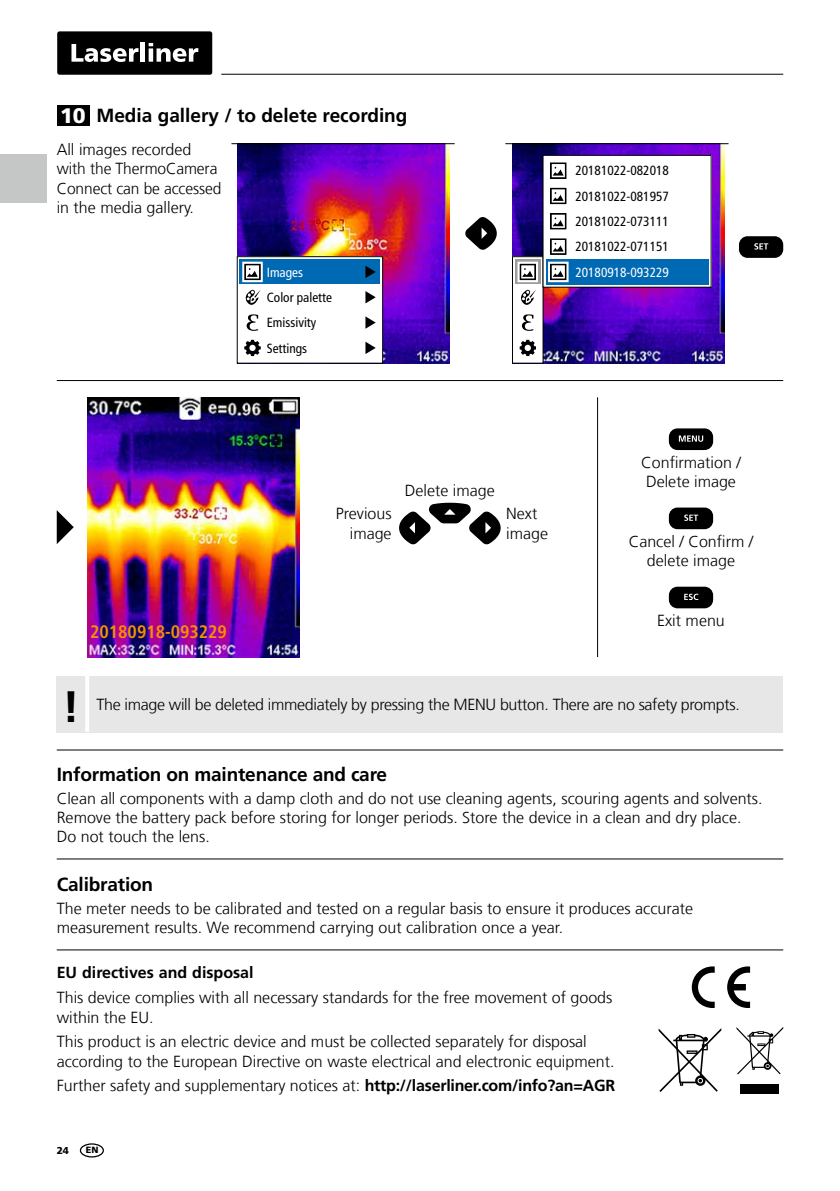
<style>
.page{position:relative;width:840px;height:1191px;background:#fff}
.page>*{position:absolute;margin:0;border:0;box-sizing:border-box;transform-origin:0 0}
.t1{font:700 44px "Frutiger LT Com";color:#000}
.t2{font:900 21px "Frutiger LT Com";color:#fff}
.t3{font:700 19px "Frutiger LT Com";letter-spacing:-.01em;color:#000}
.t4{font:700 condensed 18px "Frutiger LT Com";color:#f39100}
.t5{font:300 16px/19.2px "Frutiger LT Com";color:#000}
.t6{font:300 16px "Frutiger LT Com";letter-spacing:-.02em;color:#000}
.t7{font:700 16px "Frutiger LT Com";color:#000}
.t8{font:condensed 13.2px/25.4px "Frutiger LT Com";color:#000;text-align:justify}
.t9{font:condensed 13.2px "Frutiger LT Com";color:#fff}
.t10{font:900 10px "Frutiger LT Com";color:#000}
.t11{font:900 9px "Frutiger LT Com";color:#000}
.s1{font-weight:700}
</style>
<div class="page">
<div style="left:0;top:154px;width:46px;height:48px;background:#c5c6c6"></div>
<hr style="left:221px;top:74px;width:561px;height:1px;background:#000">
<div style="left:57px;top:31px;width:155px;height:44px;background:#000;border-radius:2px"></div>
<svg style="left:71px;top:44px;width:67px;height:18px"></svg>
<hr style="left:141px;top:43px;width:4px;height:19px;background:#fff">
<svg style="left:148px;top:43px;width:50px;height:19px"></svg>
<hr style="left:57px;top:749px;width:725px;height:1px;background:#000">
<svg style="left:57px;top:510px;width:17px;height:34px"></svg>
<hr style="left:57px;top:380px;width:725px;height:1px;background:#000">
<hr style="left:597px;top:397px;width:1px;height:260px;background:#000">
<img style="left:88px;top:397px;width:212px;height:260px">
<svg style="left:399px;top:503px;width:101px;height:42px"></svg>
<div style="left:433px;top:528px;width:33px;height:28px;background:#fff"></div>
<div style="left:426px;top:537px;width:47px;height:19px;background:#fff"></div>
<div style="left:668px;top:507px;width:44px;height:22px;background:#000;border-radius:9px"></div>
<svg style="left:684px;top:514px;width:13px;height:7px"></svg>
<div style="left:668px;top:586px;width:44px;height:22px;background:#000;border-radius:9px"></div>
<svg style="left:684px;top:593px;width:14px;height:7px"></svg>
<div style="left:668px;top:428px;width:44px;height:22px;background:#000;border-radius:9px"></div>
<svg style="left:678px;top:435px;width:24px;height:7px"></svg>
<div style="left:57px;top:105px;width:33px;height:20px;background:#000"></div>
<hr style="left:57px;top:858px;width:725px;height:1px;background:#000">
<hr style="left:57px;top:949px;width:725px;height:1px;background:#000">
<img style="left:237px;top:144px;width:212px;height:219px">
<div style="left:237px;top:257px;width:145px;height:106px;background:#fff"></div>
<div style="left:240px;top:259px;width:140px;height:25px;background:#0069b4"></div>
<svg style="left:242px;top:261px;width:21px;height:96px"></svg>
<svg style="left:365px;top:266px;width:10px;height:12px"></svg>
<svg style="left:365px;top:291px;width:10px;height:12px"></svg>
<svg style="left:365px;top:316px;width:10px;height:13px"></svg>
<svg style="left:365px;top:342px;width:10px;height:12px"></svg>
<svg style="left:465px;top:217px;width:31px;height:33px"></svg>
<img style="left:512px;top:144px;width:211px;height:219px">
<div style="left:512px;top:257px;width:30px;height:106px;background:#fff"></div>
<div style="left:512px;top:256px;width:31px;height:107px;border:1px solid #000"></div>
<div style="left:515px;top:259px;width:25px;height:25px;background:#9c9d9d"></div>
<svg style="left:517px;top:261px;width:21px;height:96px"></svg>
<div style="left:542px;top:155px;width:168px;height:132px;background:linear-gradient(to right,#fff,#fff)"></div>
<div style="left:542px;top:155px;width:168px;height:132px;border:1px solid #000"></div>
<div style="left:545px;top:158px;width:163px;height:25px;background:#fff"></div>
<div style="left:545px;top:183px;width:163px;height:26px;background:#fff"></div>
<div style="left:545px;top:209px;width:163px;height:25px;background:#fff"></div>
<div style="left:545px;top:234px;width:163px;height:25px;background:#fff"></div>
<div style="left:545px;top:259px;width:163px;height:25px;background:#0069b4"></div>
<svg style="left:548px;top:162px;width:21px;height:121px"></svg>
<div style="left:738px;top:236px;width:44px;height:22px;background:#000;border-radius:9px"></div>
<svg style="left:754px;top:243px;width:13px;height:6px"></svg>
<hr style="left:231px;top:143px;width:223px;height:1px;background:#000">
<hr style="left:505px;top:143px;width:223px;height:1px;background:#000">
<svg style="left:727px;top:966px;width:22px;height:42px"></svg>
<svg style="left:691px;top:966px;width:23px;height:42px"></svg>
<div style="left:739px;top:1083px;width:39px;height:10px;background:#000"></div>
<svg style="left:736px;top:1027px;width:46px;height:47px"></svg>
<svg style="left:658px;top:1028px;width:63px;height:64px"></svg>
<div style="left:80px;top:1143px;width:24px;height:14px;border:1px solid #000;border-radius:50%"></div>
<div style="left:57px;top:676px;width:725px;height:56px;background:#e7e7e7"></div>
<hr style="left:85px;top:676px;width:4px;height:56px;background:#fff">
<h2 class="t2" style="left:60px;top:102px;width:27px">10</h2>
<p class="t3" style="left:96px;top:104px;width:312px">Media gallery / to delete recording</p>
<p class="t5" style="left:57px;top:140px;width:166px">All images recorded with the ThermoCamera<br>Connect can be accessed in the media gallery.</p>
<p class="t9" style="left:267px;top:264px;width:38px">Images</p>
<p class="t8" style="left:267px;top:285px;width:67px;text-align:left">Color palette<br>Emissivity<br>Settings</p>
<p class="t8" style="left:575px;top:158px;width:95px">20181022-082018<br>20181022-081957<br>20181022-073111<br>20181022-071151</p>
<p class="t9" style="left:575px;top:264px;width:95px">20180918-093229</p>
<p class="t4" style="left:90px;top:621px;width:138px">20180918-093229</p>
<p class="t5" style="left:335px;top:504px;width:57px;text-align:right">Previous image</p>
<p class="t5" style="left:404px;top:481px;width:91px">Delete image</p>
<p class="t5" style="left:506px;top:504px;width:43px">Next image</p>
<p class="t5" style="left:640px;top:452px;width:101px;text-align:center">Confirmation /<br>Delete image</p>
<p class="t5" style="left:628px;top:532px;width:126px;text-align:center">Cancel / Confirm / delete image</p>
<p class="t5" style="left:656px;top:611px;width:69px">Exit menu</p>
<h1 class="t1" style="left:62px;top:680px;width:19px">!</h1>
<p class="t6" style="left:96px;top:695px;width:644px">The image will be deleted immediately by pressing the MENU button. There are no safety prompts.</p>
<p class="t3" style="left:57px;top:763px;width:331px">Information on maintenance and care</p>
<p class="t5" style="left:57px;top:789px;width:707px">Clean all components with a damp cloth and do not use cleaning agents, scouring agents and solvents.<br>Remove the battery pack before storing for longer periods. Store the device in a clean and dry place.<br>Do not touch the lens.</p>
<p class="t3" style="left:57px;top:873px;width:98px">Calibration</p>
<p class="t5" style="left:57px;top:899px;width:637px">The meter needs to be calibrated and tested on a regular basis to ensure it produces accurate measurement results. We recommend carrying out calibration once a year.</p>
<p class="t7" style="left:57px;top:963px;width:198px">EU directives and disposal</p>
<p class="t5" style="left:57px;top:988px;width:557px">This device complies with all necessary standards for the free movement of goods within the EU.</p>
<p class="t5" style="left:57px;top:1032px;width:559px">This product is an electric device and must be collected separately for disposal according to the European Directive on waste electrical and electronic equipment.</p>
<p class="t5" style="left:57px;top:1076px;width:559px">Further safety and supplementary notices at: <span class="s1">http://laserliner.com/info?an=AGR</span></p>
<p class="t10" style="left:57px;top:1144px;width:14px">24</p>
<p class="t11" style="left:86px;top:1144px;width:14px">EN</p>
</div>
